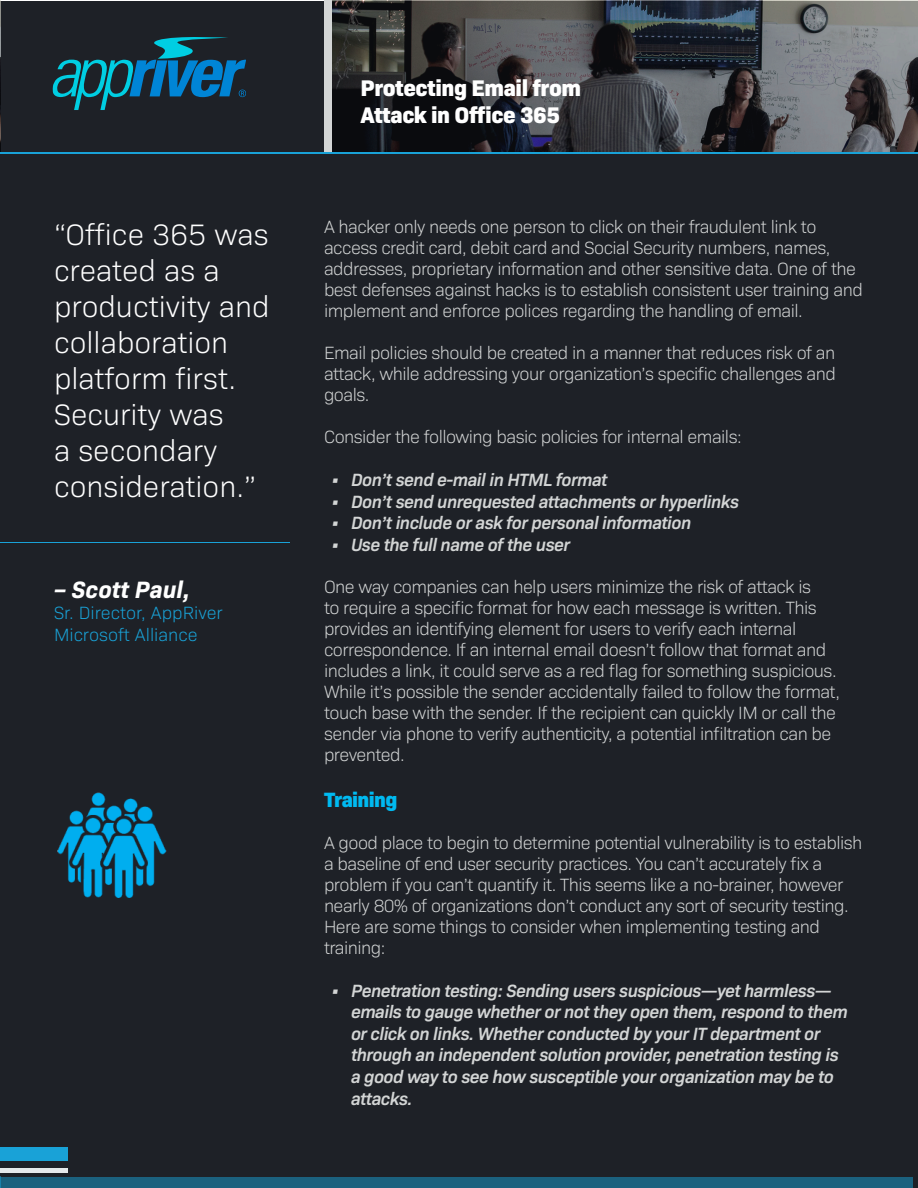
<style>
.page{position:relative;width:918px;height:1188px;background:#fff}
.page>*{position:absolute;margin:0;border:0;box-sizing:border-box;transform-origin:0 0}
.t1{font:300 30px/36px "Bio Sans";color:#fff}
.t2{font:italic 700 24px "Bio Sans";color:#fff}
.t3{font:800 22.95px/27px "Bio Sans";letter-spacing:-.02em;color:#fff}
.t4{font:800 21px "Bio Sans";letter-spacing:-.03em;color:#00baf1}
.t5{font:300 18px/21px "Bio Sans";letter-spacing:-.03em;color:#d3d5d5}
.t6{font:italic 600 18px/21.6px "Bio Sans";letter-spacing:-.03em;color:#d3d5d5}
.t7{font:300 18px/21.6px "Bio Sans";color:#19a2d7}
</style>
<div class="page">
<div style="left:0;top:1px;width:918px;height:1186px;background:#1e2127"></div>
<div style="left:0;top:1177px;width:912px;height:11px;background:#1b617e"></div>
<svg style="left:53px;top:37px;width:193px;height:73px"></svg>
<img style="left:57px;top:792px;width:110px;height:106px">
<img style="left:331px;top:0;width:587px;height:151px">
<img style="left:0;top:0;width:1px;height:151px">
<hr style="left:0;top:152px;width:918px;height:1px;background:#19a2d7">
<div style="left:0;top:1148px;width:68px;height:13px;background:#19a2d7"></div>
<div style="left:0;top:1168px;width:68px;height:5px;background:#e5e9eb"></div>
<hr style="left:0;top:542px;width:289px;height:1px;background:#19a2d7">
<div style="left:324px;top:0;width:7px;height:151px;background:#d3d5d5"></div>
<p class="t1" style="left:54px;top:214px;width:217px">“Office 365 was created as a productivity and collaboration platform first.<br>Security was<br>a secondary consideration.”</p>
<p class="t2" style="left:54px;top:571px;width:138px">– Scott Paul,</p>
<p class="t7" style="left:54px;top:601px;width:170px">Sr. Director, AppRiver<br>Microsoft Alliance</p>
<p class="t3" style="left:360px;top:73px;width:222px">Protecting Email from<br>Attack in Office 365</p>
<p class="t5" style="left:324px;top:215px;width:540px">A hacker only needs one person to click on their fraudulent link to access credit card, debit card and Social Security numbers, names, addresses, proprietary information and other sensitive data. One of the best defenses against hacks is to establish consistent user training and implement and enforce polices regarding the handling of email.</p>
<p class="t5" style="left:324px;top:341px;width:513px;text-align:justify">Email policies should be created in a manner that reduces risk of an attack, while addressing your organization’s specific challenges and goals.</p>
<p class="t5" style="left:324px;top:425px;width:419px">Consider the following basic policies for internal emails:</p>
<p class="t6" style="left:331px;top:467px;width:278px">• Don’t send e-mail in HTML format</p>
<p class="t6" style="left:331px;top:489px;width:410px">• Don’t send unrequested attachments or hyperlinks</p>
<p class="t6" style="left:331px;top:511px;width:362px">• Don’t include or ask for personal information</p>
<p class="t6" style="left:331px;top:532px;width:241px">• Use the full name of the user</p>
<p class="t5" style="left:324px;top:575px;width:517px">One way companies can help users minimize the risk of attack is<br>to require a specific format for how each message is written. This provides an identifying element for users to verify each internal correspondence. If an internal email doesn’t follow that format and includes a link, it could serve as a red flag for something suspicious.<br>While it’s possible the sender accidentally failed to follow the format, touch base with the sender. If the recipient can quickly IM or call the sender via phone to verify authenticity, a potential infiltration can be prevented.</p>
<p class="t4" style="left:324px;top:783px;width:75px">Training</p>
<p class="t5" style="left:324px;top:831px;width:540px">A good place to begin to determine potential vulnerability is to establish a baseline of end user security practices. You can’t accurately fix a problem if you can’t quantify it. This seems like a no-brainer, however nearly 80% of organizations don’t conduct any sort of security testing.<br>Here are some things to consider when implementing testing and training:</p>
<p class="t6" style="left:351px;top:978px;width:498px;text-indent:-20px">• Penetration testing: Sending users suspicious—yet harmless— emails to gauge whether or not they open them, respond to them or click on links. Whether conducted by your IT department or through an independent solution provider, penetration testing is a good way to see how susceptible your organization may be to attacks.</p>
</div>
